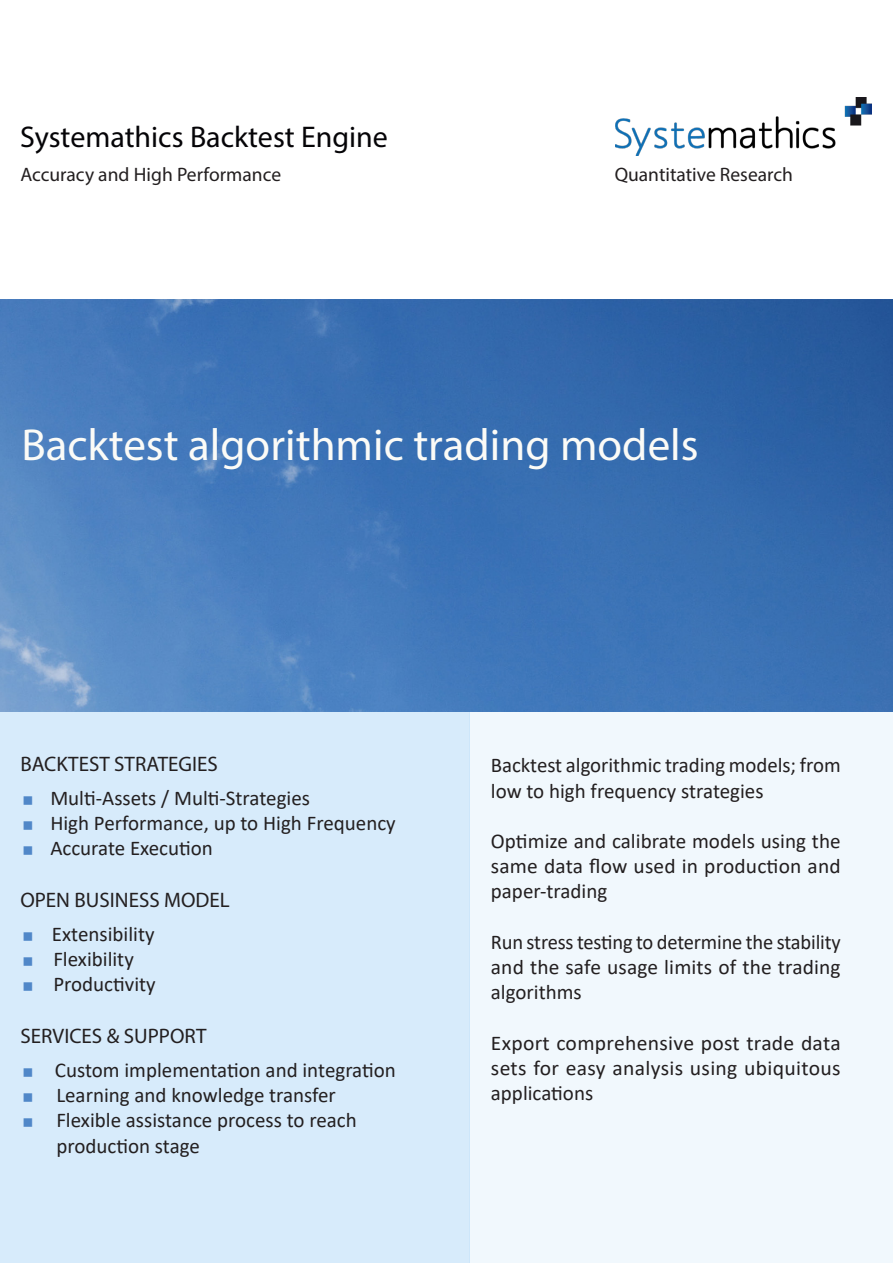
<style>
.page{position:relative;width:893px;height:1263px;background:#fff}
.page>*{position:absolute;margin:0;border:0;box-sizing:border-box;transform-origin:0 0}
.t1{font:45px "Myriad Pro";color:#fbfbf7}
.t2{font:30px "Myriad Pro";color:#050407}
.t3{font:21px/25.2px "Calibri";color:#231f20;text-align:justify}
.t4{font:21px "Myriad Pro";color:#231f20}
.t5{font:19.5px "Myriad Pro";color:#231f20}
</style>
<div class="page">
<img style="left:0;top:299px;width:893px;height:413px">
<div style="left:0;top:712px;width:469px;height:551px;background:#d7ebfb"></div>
<div style="left:469px;top:712px;width:424px;height:551px;background:#f1f8fd"></div>
<img style="left:616px;top:97px;width:256px;height:59px">
<p class="t2" style="left:20px;top:118px;width:369px">Systemathics Backtest Engine</p>
<p class="t5" style="left:20px;top:162px;width:262px">Accuracy and High Performance</p>
<p class="t5" style="left:615px;top:162px;width:180px">Quantitative Research</p>
<p class="t1" style="left:21px;top:417px;width:679px">Backtest algorithmic trading models</p>
<p class="t4" style="left:20px;top:751px;width:199px">BACKTEST STRATEGIES</p>
<p class="t3" style="left:50px;top:785px;width:261px">Multi-Assets / Multi-Strategies</p>
<p class="t3" style="left:50px;top:810px;width:347px">High Performance, up to High Frequency</p>
<p class="t3" style="left:50px;top:835px;width:164px">Accurate Execution</p>
<p class="t4" style="left:20px;top:887px;width:211px">OPEN BUSINESS MODEL</p>
<p class="t3" style="left:52px;top:921px;width:104px">Extensibility</p>
<p class="t3" style="left:53px;top:946px;width:82px">Flexibility</p>
<p class="t3" style="left:53px;top:971px;width:104px">Productivity</p>
<p class="t4" style="left:20px;top:1023px;width:188px">SERVICES &amp; SUPPORT</p>
<p class="t3" style="left:55px;top:1057px;width:343px">Custom implementation and integration</p>
<p class="t3" style="left:56px;top:1082px;width:281px">Learning and knowledge transfer</p>
<p class="t3" style="left:56px;top:1107px;width:302px">Flexible assistance process to reach</p>
<p class="t3" style="left:56px;top:1132px;width:145px">production stage</p>
<p class="t3" style="left:491px;top:752px;width:351px">Backtest algorithmic trading models; from low to high frequency strategies</p>
<p class="t3" style="left:491px;top:828px;width:351px">Optimize and calibrate models using the same data flow used in production and paper-trading</p>
<p class="t3" style="left:491px;top:929px;width:351px">Run stress testing to determine the stability and the safe usage limits of the trading algorithms</p>
<p class="t3" style="left:491px;top:1029px;width:351px">Export comprehensive post trade data sets for easy analysis using ubiquitous applications</p>
</div>
